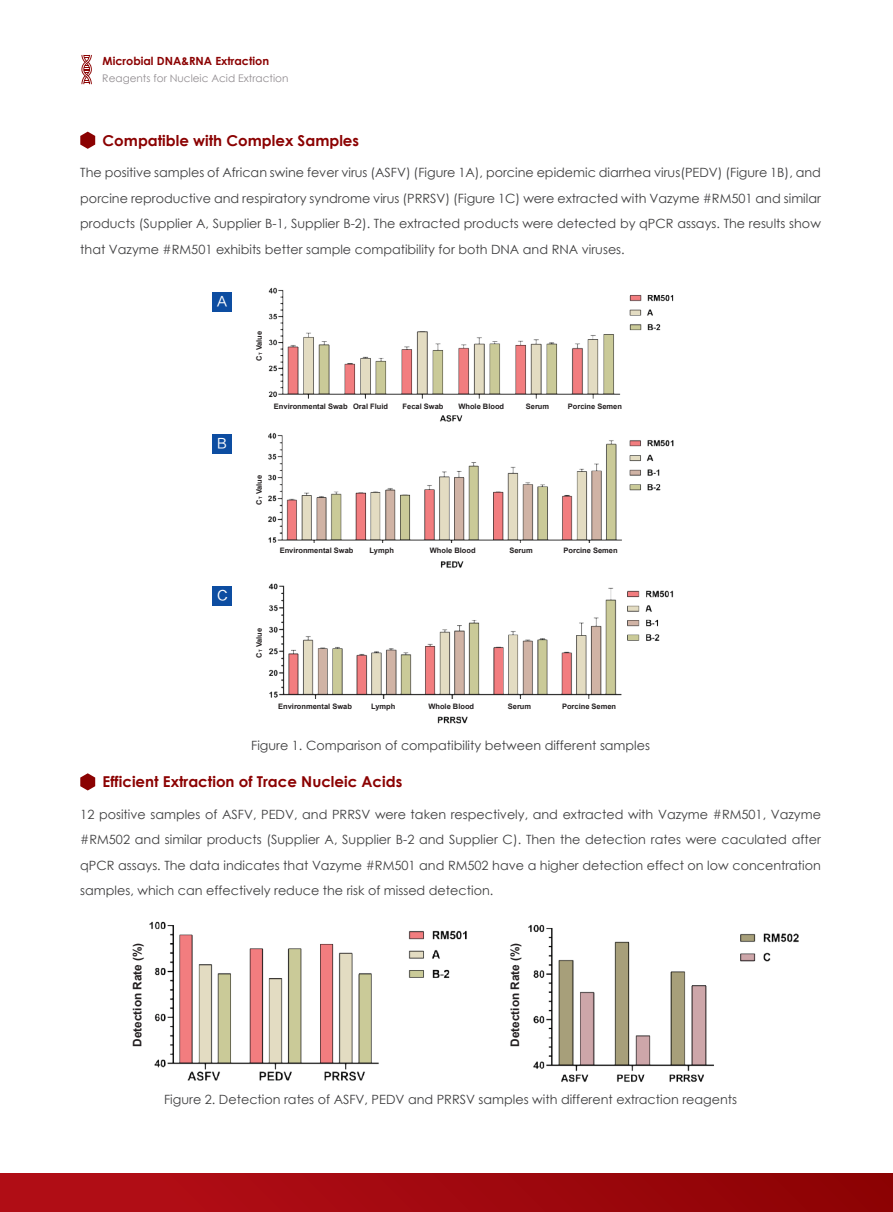
<style>
.page{position:relative;width:893px;height:1212px;background:#fff}
.page>*{position:absolute;margin:0;border:0;box-sizing:border-box;transform-origin:0 0}
.t1{font:700 15px "Century Gothic";color:#8b0202}
.t2{font:13.5px "FZLTHK GBK1 0";color:#fff}
.t3{font:12.75px/25.5px "Century Gothic";color:#3e3e3f;text-align:justify}
.t4{font:700 11.85px "Arial";color:#231f20}
.t5{font:700 11.25px "Century Gothic";color:#8b0202}
.t6{font:10.5px "Century Gothic";color:#928d91}
.t7{font:700 7.5px "Arial";color:#231f20}
.s1{font-size:4.35px}
</style>
<div class="page">
<div style="left:0;top:1174px;width:893px;height:38px;background:linear-gradient(to right,#b60f18,#8d0204)"></div>
<svg style="left:80px;top:132px;width:15px;height:17px"></svg>
<svg style="left:80px;top:773px;width:15px;height:17px"></svg>
<svg style="left:81px;top:55px;width:11px;height:29px"></svg>
<div style="left:212px;top:292px;width:20px;height:19px;background:#0d4da1"></div>
<div style="left:212px;top:434px;width:20px;height:20px;background:#0d4da1"></div>
<div style="left:212px;top:586px;width:20px;height:19px;background:#0d4da1"></div>
<img style="left:268px;top:287px;width:406px;height:134px">
<img style="left:268px;top:421px;width:406px;height:147px">
<img style="left:268px;top:583px;width:406px;height:141px">
<div style="left:293px;top:400px;width:312px;height:15px;background:#fff"></div>
<div style="left:293px;top:544px;width:312px;height:15px;background:#fff"></div>
<div style="left:292px;top:700px;width:312px;height:15px;background:#fff"></div>
<img style="left:149px;top:921px;width:318px;height:160px">
<img style="left:528px;top:924px;width:271px;height:158px">
<p class="t5" style="left:103px;top:52px;width:168px">Microbial DNA&amp;RNA Extraction</p>
<p class="t6" style="left:102px;top:71px;width:188px">Reagents for Nucleic Acid Extraction</p>
<p class="t1" style="left:103px;top:129px;width:258px">Compatible with Complex Samples</p>
<p class="t3" style="left:80px;top:160px;width:742px">The positive samples of African swine fever virus (ASFV) (Figure 1A), porcine epidemic diarrhea virus(PEDV) (Figure 1B), and porcine reproductive and respiratory syndrome virus (PRRSV) (Figure 1C) were extracted with Vazyme #RM501 and similar products (Supplier A, Supplier B-1, Supplier B-2). The extracted products were detected by qPCR assays. The results show that Vazyme #RM501 exhibits better sample compatibility for both DNA and RNA viruses.</p>
<p class="t2" style="left:217px;top:294px;width:11px">A</p>
<p class="t2" style="left:217px;top:436px;width:11px">B</p>
<p class="t2" style="left:217px;top:588px;width:12px">C</p>
<p class="t7" style="left:254px;top:361px;width:31px;rotate:-90deg">C<span class="s1">T</span> Value</p>
<p class="t7" style="left:274px;top:401px;width:116px">Environmental Swab Oral Fluid</p>
<p class="t7" style="left:403px;top:401px;width:42px">Fecal Swab</p>
<p class="t7" style="left:458px;top:401px;width:47px">Whole Blood</p>
<p class="t7" style="left:526px;top:401px;width:25px">Serum</p>
<p class="t7" style="left:568px;top:401px;width:56px">Porcine Semen</p>
<p class="t7" style="left:254px;top:505px;width:31px;rotate:-90deg">C<span class="s1">T</span> Value</p>
<p class="t7" style="left:280px;top:545px;width:75px">Environmental Swab</p>
<p class="t7" style="left:370px;top:545px;width:26px">Lymph</p>
<p class="t7" style="left:430px;top:545px;width:47px">Whole Blood</p>
<p class="t7" style="left:509px;top:545px;width:25px">Serum</p>
<p class="t7" style="left:563px;top:545px;width:56px">Porcine Semen</p>
<p class="t7" style="left:254px;top:658px;width:31px;rotate:-90deg">C<span class="s1">T</span> Value</p>
<p class="t7" style="left:278px;top:701px;width:75px">Environmental Swab</p>
<p class="t7" style="left:371px;top:701px;width:26px">Lymph</p>
<p class="t7" style="left:428px;top:701px;width:47px">Whole Blood</p>
<p class="t7" style="left:508px;top:701px;width:25px">Serum</p>
<p class="t7" style="left:562px;top:701px;width:56px">Porcine Semen</p>
<p class="t3" style="left:251px;top:733px;width:400px">Figure 1. Comparison of compatibility between different samples</p>
<p class="t1" style="left:103px;top:771px;width:301px">Efficient Extraction of Trace Nucleic Acids</p>
<p class="t3" style="left:80px;top:801px;width:742px">12 positive samples of ASFV, PEDV, and PRRSV were taken respectively, and extracted with Vazyme #RM501, Vazyme #RM502 and similar products (Supplier A, Supplier B-2 and Supplier C). Then the detection rates were caculated after qPCR assays. The data indicates that Vazyme #RM501 and RM502 have a higher detection effect on low concentration samples, which can effectively reduce the risk of missed detection.</p>
<p class="t4" style="left:129px;top:1047px;width:106px;rotate:-90deg">Detection Rate (%)</p>
<p class="t4" style="left:507px;top:1047px;width:106px;rotate:-90deg">Detection Rate (%)</p>
<p class="t3" style="left:164px;top:1087px;width:575px">Figure 2. Detection rates of ASFV, PEDV and PRRSV samples with different extraction reagents</p>
</div>
